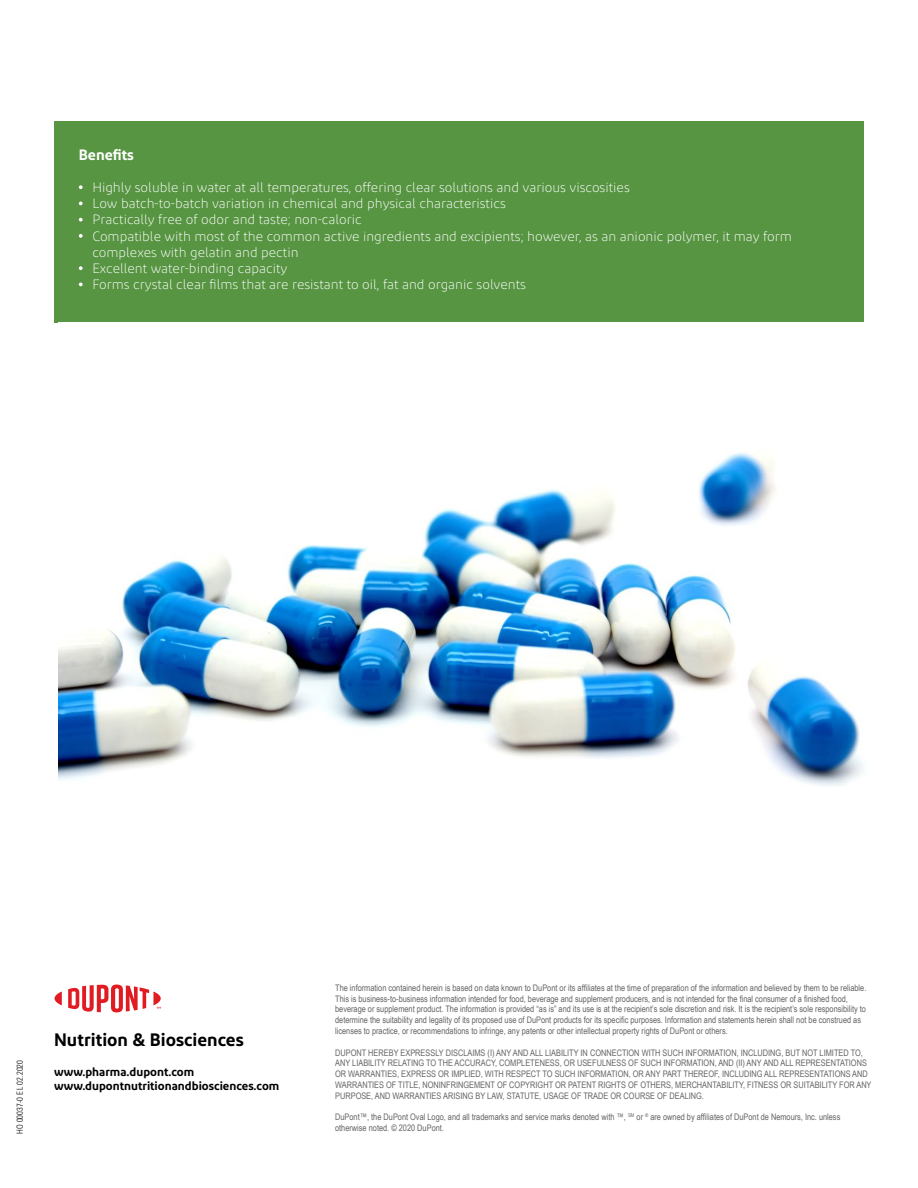
<style>
.page{position:relative;width:918px;height:1188px;background:#fff}
.page>*{position:absolute;margin:0;border:0;box-sizing:border-box;transform-origin:0 0}
.t1{font:600 18px "Diodrum";color:#000}
.t2{font:600 15px "Diodrum";color:#fff}
.t3{font:300 13.5px/16.2px "Diodrum";color:#fff}
.t4{font:600 12px/14.4px "Diodrum";color:#000}
.t5{font:9px/10.8px "Arial Narrow";color:#636466}
.t6{font:300 condensed 8.55px "Univers";color:#000}
</style>
<div class="page">
<div style="left:54px;top:121px;width:810px;height:201px;background:#579542"></div>
<svg style="left:55px;top:991px;width:7px;height:14px"></svg>
<svg style="left:68px;top:984px;width:93px;height:29px"></svg>
<img style="left:59px;top:453px;width:805px;height:333px">
<svg style="left:79px;top:185px;width:4px;height:4px"></svg>
<svg style="left:79px;top:202px;width:4px;height:3px"></svg>
<svg style="left:79px;top:218px;width:4px;height:4px"></svg>
<svg style="left:79px;top:234px;width:4px;height:4px"></svg>
<svg style="left:79px;top:266px;width:4px;height:4px"></svg>
<svg style="left:79px;top:283px;width:4px;height:3px"></svg>
<h2 class="t2" style="left:79px;top:145px;width:57px">Benefits</h2>
<h3 class="t3" style="left:79px;top:179px;width:552px">• Highly soluble in water at all temperatures, offering clear solutions and various viscosities</h3>
<h3 class="t3" style="left:79px;top:195px;width:428px">• Low batch-to-batch variation in chemical and physical characteristics</h3>
<h3 class="t3" style="left:79px;top:211px;width:285px">• Practically free of odor and taste; non-caloric</h3>
<h3 class="t3" style="left:92px;top:228px;width:701px;text-indent:-14px">• Compatible with most of the common active ingredients and excipients; however, as an anionic polymer, it may form complexes with gelatin and pectin</h3>
<h3 class="t3" style="left:79px;top:260px;width:210px">• Excellent water-binding capacity</h3>
<h3 class="t3" style="left:79px;top:276px;width:449px">• Forms crystal clear films that are resistant to oil, fat and organic solvents</h3>
<p class="t6" style="left:15px;top:1134px;width:75px;rotate:-90deg">HO 00037-0 E L 02.2020</p>
<h1 class="t1" style="left:54px;top:1028px;width:191px">Nutrition &amp; Biosciences</h1>
<h3 class="t4" style="left:54px;top:1064px;width:227px">www.pharma.dupont.com www.dupontnutritionandbiosciences.com</h3>
<p class="t5" style="left:335px;top:982px;width:533px">The information contained herein is based on data known to DuPont or its affiliates at the time of preparation of the information and believed by them to be reliable.<br>This is business-to-business information intended for food, beverage and supplement producers, and is not intended for the final consumer of a finished food, beverage or supplement product. The information is provided “as is” and its use is at the recipient’s sole discretion and risk. It is the recipient’s sole responsibility to determine the suitability and legality of its proposed use of DuPont products for its specific purposes. Information and statements herein shall not be construed as licenses to practice, or recommendations to infringe, any patents or other intellectual property rights of DuPont or others.</p>
<p class="t5" style="left:335px;top:1047px;width:538px">DUPONT HEREBY EXPRESSLY DISCLAIMS (I) ANY AND ALL LIABILITY IN CONNECTION WITH SUCH INFORMATION, INCLUDING, BUT NOT LIMITED TO, ANY LIABILITY RELATING TO THE ACCURACY, COMPLETENESS, OR USEFULNESS OF SUCH INFORMATION, AND (II) ANY AND ALL REPRESENTATIONS OR WARRANTIES, EXPRESS OR IMPLIED, WITH RESPECT TO SUCH INFORMATION, OR ANY PART THEREOF, INCLUDING ALL REPRESENTATIONS AND WARRANTIES OF TITLE, NONINFRINGEMENT OF COPYRIGHT OR PATENT RIGHTS OF OTHERS, MERCHANTABILITY, FITNESS OR SUITABILITY FOR ANY PURPOSE, AND WARRANTIES ARISING BY LAW, STATUTE, USAGE OF TRADE OR COURSE OF DEALING.</p>
<p class="t5" style="left:335px;top:1112px;width:507px">DuPont™, the DuPont Oval Logo, and all trademarks and service marks denoted with ™, <sup>SM</sup> or <sup>®</sup> are owned by affiliates of DuPont de Nemours, Inc. unless otherwise noted. © 2020 DuPont.</p>
</div>
